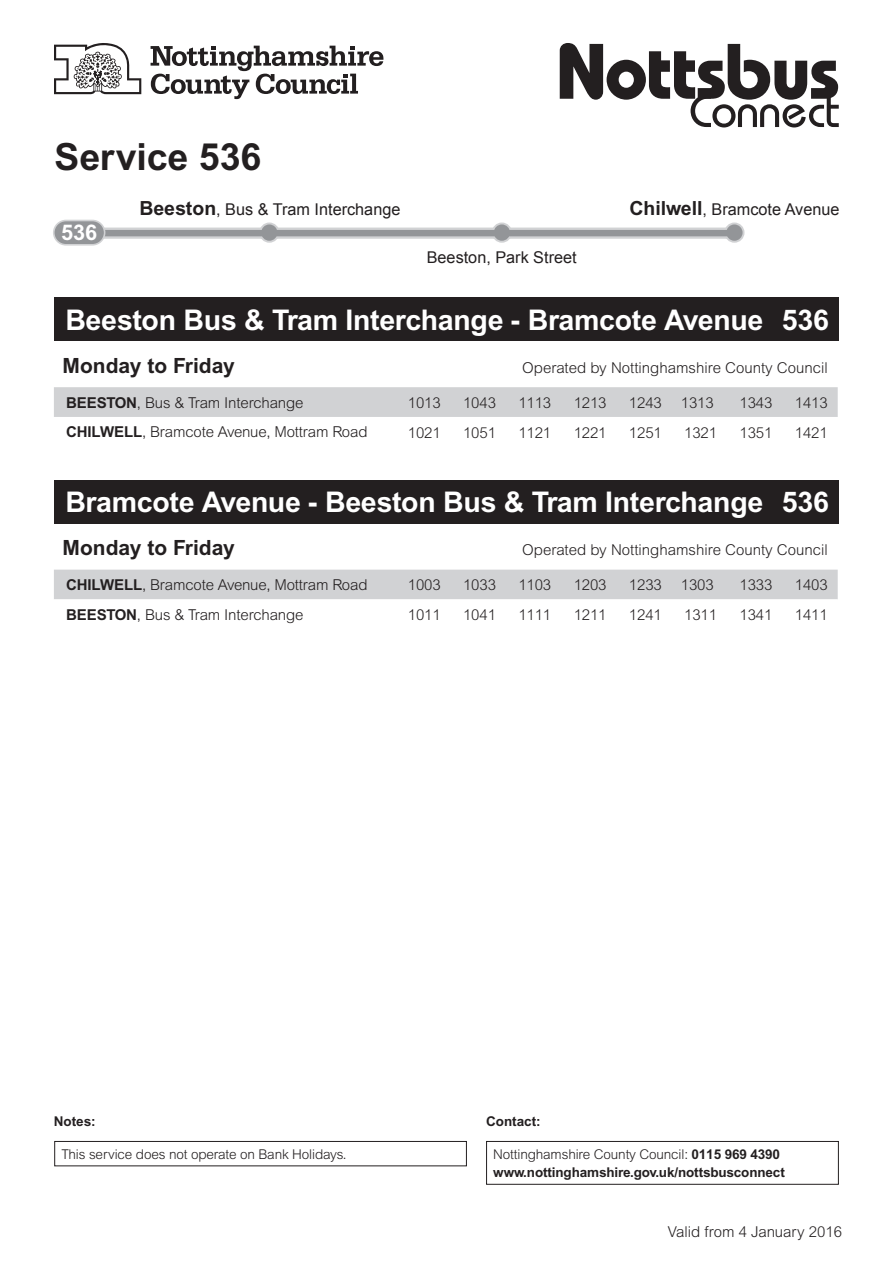
<style>
.page{position:relative;width:893px;height:1263px;background:#fff}
.page>*{position:absolute;margin:0;border:0;box-sizing:border-box;transform-origin:0 0}
.t1{font:700 37.5px "Arial";letter-spacing:-.005em;color:#231f20}
.t2{font:700 28.5px "Arial";letter-spacing:-.01em;color:#fff}
.t3{font:700 21.6px "Arial";color:#fff}
.t4{font:700 21px "Arial";color:#231f20}
.t5{font:16.2px "Arial";color:#231f20}
.t6{font:300 15px "Arial";letter-spacing:-.01em;color:#231f20}
.t7{font:700 13.5px/18px "Arial";letter-spacing:-.01em;color:#231f20}
.t8{font:300 13.5px "Arial";letter-spacing:-.01em;color:#231f20}
.s1{font-weight:700;font-size:19.5px}
.s2{font-weight:700}
.s3{font-weight:300}
</style>
<div class="page">
<svg style="left:54px;top:43px;width:87px;height:51px"></svg>
<svg style="left:151px;top:46px;width:232px;height:53px"></svg>
<svg style="left:560px;top:43px;width:279px;height:84px"></svg>
<div style="left:54px;top:298px;width:785px;height:43px;background:#231f20"></div>
<div style="left:54px;top:387px;width:784px;height:30px;background:#d1d2d4"></div>
<div style="left:54px;top:1141px;width:413px;height:25px;border:1px solid #231f20"></div>
<div style="left:486px;top:1141px;width:353px;height:44px;border:1px solid #231f20"></div>
<div style="left:54px;top:480px;width:785px;height:44px;background:#231f20"></div>
<div style="left:54px;top:570px;width:784px;height:29px;background:#d1d2d4"></div>
<svg style="left:104px;top:228px;width:622px;height:11px;background:#cdced0"></svg>
<svg style="left:493px;top:223px;width:18px;height:19px"></svg>
<div style="left:492px;top:222px;width:20px;height:21px;border:2px solid #d1d2d4;border-radius:50%"></div>
<div style="left:725px;top:223px;width:18px;height:19px;background:#939598;border-radius:50%"></div>
<div style="left:724px;top:222px;width:20px;height:21px;border:2px solid #d1d2d4;border-radius:50%"></div>
<svg style="left:260px;top:223px;width:18px;height:19px"></svg>
<div style="left:259px;top:222px;width:20px;height:21px;border:2px solid #d1d2d4;border-radius:50%"></div>
<div style="left:80px;top:230px;width:651px;height:6px;background:#939598"></div>
<div style="left:54px;top:220px;width:51px;height:25px;background:#939598;border-radius:12px"></div>
<div style="left:53px;top:220px;width:52px;height:26px;border:2px solid #d1d2d4;border-radius:12px"></div>
<h1 class="t1" style="left:54px;top:135px;width:209px">Service 536</h1>
<h3 class="t3" style="left:61px;top:220px;width:38px">536</h3>
<p class="t5" style="left:139px;top:199px;width:263px"><span class="s1">Beeston</span>, Bus &amp; Tram Interchange</p>
<p class="t5" style="left:427px;top:247px;width:151px">Beeston, Park Street</p>
<p class="t5" style="left:629px;top:199px;width:212px"><span class="s1">Chilwell</span>, Bramcote Avenue</p>
<h2 class="t2" style="left:65px;top:303px;width:765px">Beeston Bus &amp; Tram Interchange - Bramcote Avenue 536</h2>
<h3 class="t4" style="left:63px;top:353px;width:174px">Monday to Friday</h3>
<p class="t6" style="left:522px;top:359px;width:307px">Operated by Nottinghamshire County Council</p>
<p class="t6" style="left:66px;top:394px;width:239px"><span class="s2">BEESTON</span>, Bus &amp; Tram Interchange</p>
<p class="t6" style="left:408px;top:394px;width:34px">1013</p>
<p class="t6" style="left:463px;top:394px;width:34px">1043</p>
<p class="t6" style="left:518px;top:394px;width:34px">1113</p>
<p class="t6" style="left:574px;top:394px;width:34px">1213</p>
<p class="t6" style="left:629px;top:394px;width:34px">1243</p>
<p class="t6" style="left:681px;top:394px;width:34px">1313</p>
<p class="t6" style="left:739px;top:394px;width:34px">1343</p>
<p class="t6" style="left:795px;top:394px;width:34px">1413</p>
<p class="t6" style="left:66px;top:423px;width:303px"><span class="s2">CHILWELL</span>, Bramcote Avenue, Mottram Road</p>
<p class="t6" style="left:408px;top:424px;width:34px">1021</p>
<p class="t6" style="left:463px;top:424px;width:34px">1051</p>
<p class="t6" style="left:518px;top:424px;width:34px">1121</p>
<p class="t6" style="left:574px;top:424px;width:34px">1221</p>
<p class="t6" style="left:629px;top:424px;width:34px">1251</p>
<p class="t6" style="left:684px;top:424px;width:34px">1321</p>
<p class="t6" style="left:739px;top:424px;width:34px">1351</p>
<p class="t6" style="left:795px;top:424px;width:34px">1421</p>
<h2 class="t2" style="left:65px;top:485px;width:765px">Bramcote Avenue - Beeston Bus &amp; Tram Interchange 536</h2>
<h3 class="t4" style="left:63px;top:536px;width:174px">Monday to Friday</h3>
<p class="t6" style="left:522px;top:541px;width:307px">Operated by Nottinghamshire County Council</p>
<p class="t6" style="left:66px;top:576px;width:303px"><span class="s2">CHILWELL</span>, Bramcote Avenue, Mottram Road</p>
<p class="t6" style="left:408px;top:576px;width:34px">1003</p>
<p class="t6" style="left:463px;top:576px;width:34px">1033</p>
<p class="t6" style="left:518px;top:576px;width:34px">1103</p>
<p class="t6" style="left:574px;top:576px;width:34px">1203</p>
<p class="t6" style="left:629px;top:576px;width:34px">1233</p>
<p class="t6" style="left:681px;top:576px;width:34px">1303</p>
<p class="t6" style="left:739px;top:576px;width:34px">1333</p>
<p class="t6" style="left:795px;top:576px;width:34px">1403</p>
<p class="t6" style="left:66px;top:606px;width:239px"><span class="s2">BEESTON</span>, Bus &amp; Tram Interchange</p>
<p class="t6" style="left:408px;top:606px;width:34px">1011</p>
<p class="t6" style="left:463px;top:606px;width:34px">1041</p>
<p class="t6" style="left:518px;top:606px;width:34px">1111</p>
<p class="t6" style="left:574px;top:606px;width:34px">1211</p>
<p class="t6" style="left:629px;top:606px;width:34px">1241</p>
<p class="t6" style="left:684px;top:606px;width:34px">1311</p>
<p class="t6" style="left:739px;top:606px;width:34px">1341</p>
<p class="t6" style="left:795px;top:606px;width:34px">1411</p>
<p class="t7" style="left:54px;top:1112px;width:43px">Notes:</p>
<p class="t7" style="left:486px;top:1112px;width:56px">Contact:</p>
<p class="t8" style="left:61px;top:1146px;width:287px">This service does not operate on Bank Holidays.</p>
<p class="t7" style="left:493px;top:1145px;width:293px"><span class="s3">Nottinghamshire County Council:</span> 0115 969 4390 www.nottinghamshire.gov.uk/nottsbusconnect</p>
<p class="t6" style="left:668px;top:1222px;width:176px">Valid from 4 January 2016</p>
</div>
